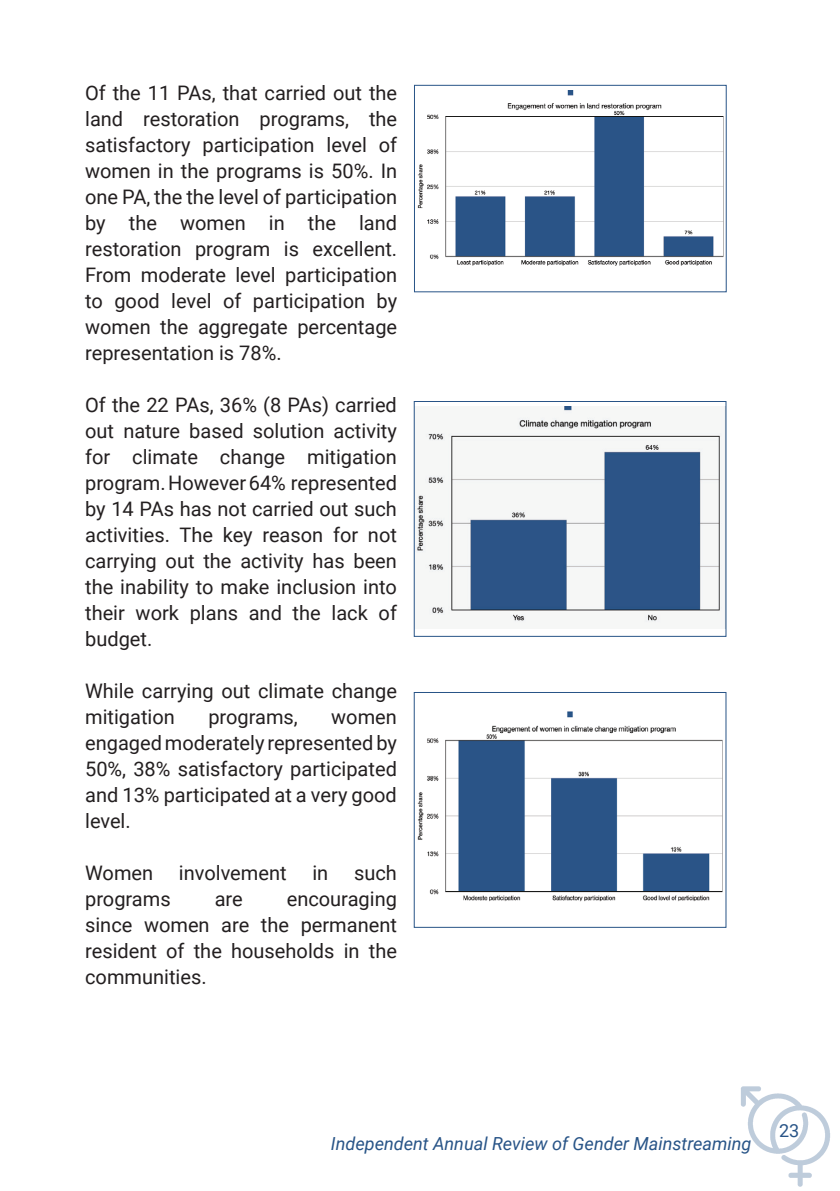
<style>
.page{position:relative;width:840px;height:1191px;background:#fff}
.page>*{position:absolute;margin:0;border:0;box-sizing:border-box;transform-origin:0 0}
.t1{font:20px/26px "Roboto";color:#231f20;text-align:justify}
.t2{font:italic 18px "Roboto";color:#285487}
.t3{font:18px "Roboto";color:#285487}
</style>
<div class="page">
<img style="left:741px;top:1086px;width:89px;height:101px">
<img style="left:417px;top:91px;width:307px;height:175px">
<div style="left:414px;top:85px;width:312px;height:207px;border:1px solid #285487"></div>
<img style="left:416px;top:407px;width:306px;height:216px">
<div style="left:414px;top:401px;width:311px;height:235px;border:1px solid #285487"></div>
<img style="left:417px;top:711px;width:306px;height:191px">
<div style="left:414px;top:692px;width:311px;height:235px;border:1px solid #285487"></div>
<p class="t1" style="left:85px;top:79px;width:313px">Of the 11 PAs, that carried out the land restoration programs, the satisfactory participation level of women in the programs is 50%. In one PA, the the level of participation by the women in the land restoration program is excellent.<br>From moderate level participation to good level of participation by women the aggregate percentage representation is 78%.</p>
<p class="t1" style="left:85px;top:391px;width:313px">Of the 22 PAs, 36% (8 PAs) carried out nature based solution activity for climate change mitigation program. However 64% represented by 14 PAs has not carried out such activities. The key reason for not carrying out the activity has been the inability to make inclusion into their work plans and the lack of budget.</p>
<p class="t1" style="left:85px;top:677px;width:313px">While carrying out climate change mitigation</p>
<p class="t1" style="left:85px;top:703px;width:313px;text-indent:246px">women engaged moderately represented by 50%, 38% satisfactory participated and 13% participated at a very good level.</p>
<p class="t1" style="left:85px;top:859px;width:70px">Women</p>
<p class="t1" style="left:179px;top:859px;width:109px">involvement</p>
<p class="t1" style="left:312px;top:859px;width:17px">in</p>
<p class="t1" style="left:354px;top:859px;width:44px">such</p>
<p class="t1" style="left:85px;top:885px;width:87px">programs</p>
<p class="t1" style="left:214px;top:885px;width:30px">are</p>
<p class="t1" style="left:208px;top:703px;width:91px">programs,</p>
<p class="t1" style="left:85px;top:885px;width:313px;text-indent:201px">encouraging since women are the permanent resident of the households in the communities.</p>
<p class="t2" style="left:331px;top:1131px;width:422px">Independent Annual Review of Gender Mainstreaming</p>
<p class="t3" style="left:778px;top:1117px;width:22px">23</p>
</div>
